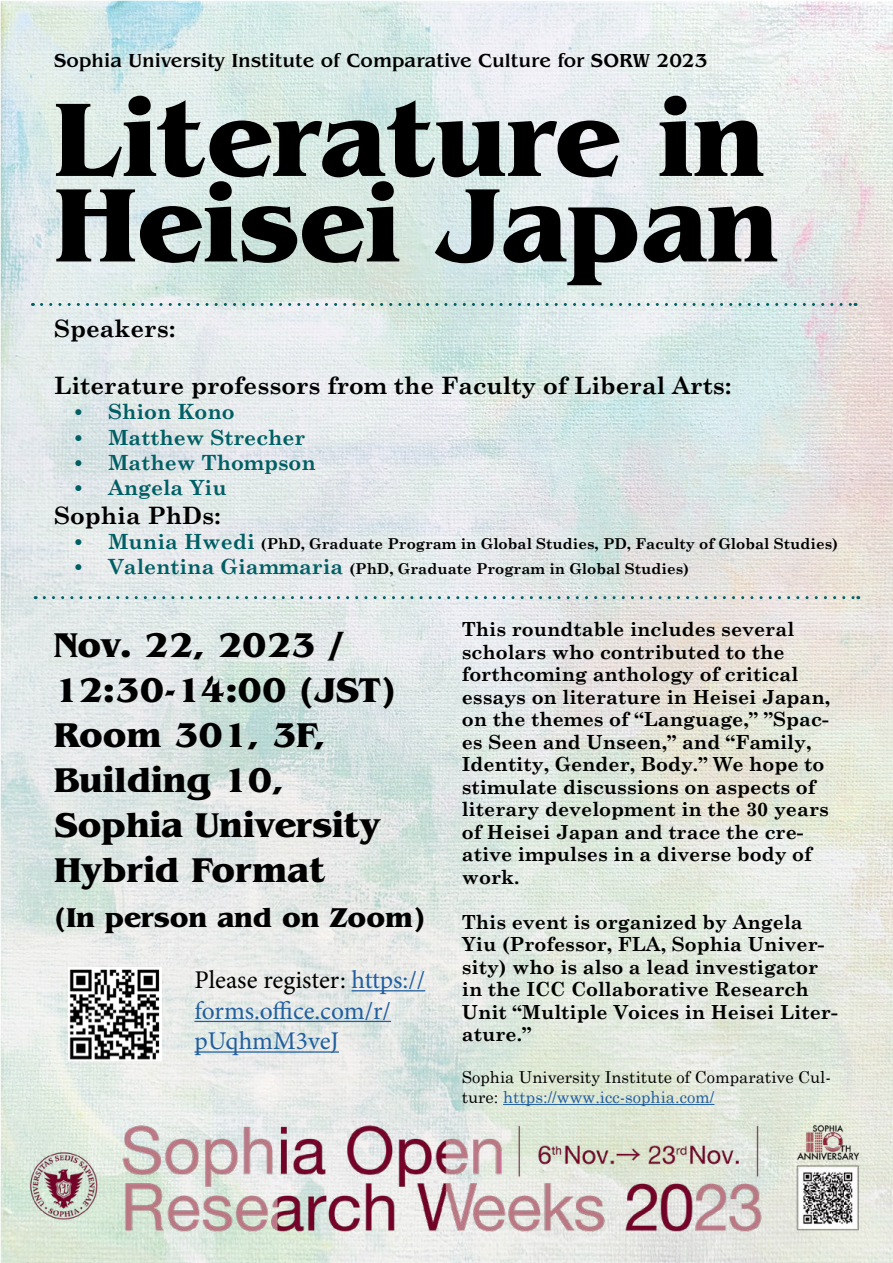
<style>
.page{position:relative;width:893px;height:1263px;background:#fff}
.page>*{position:absolute;margin:0;border:0;box-sizing:border-box;transform-origin:0 0}
.t1{font:700 109.5px/85.5px "Benguiat Std";color:#000}
.t2{font:700 36px/45px "Benguiat Std";color:#000}
.t3{font:700 28.5px "Benguiat Std";color:#000}
.t4{font:25.5px/30.6px "Minion Pro";color:#215e9e}
.t5{font:700 24px "Century Schoolbook";color:#000}
.t6{font:700 21px "Century Schoolbook";color:#005f64}
.t7{font:700 19.5px/22.5px "Century Schoolbook";color:#000}
.t8{font:500 19.5px "Benguiat Std";color:#000}
.t9{font:16.5px/19.5px "Century Schoolbook";color:#000}
.t10{font:700 15px "Century Schoolbook";color:#000}
.s1{font-size:21px;color:#005f64}
.s2{color:#000}
.s3{color:#215e9e}
</style>
<div class="page">
<img style="left:0;top:8px;width:884px;height:1255px">
<hr style="left:352px;top:990px;width:73px;height:1px;background:#215e9e">
<hr style="left:194px;top:1021px;width:197px;height:1px;background:#215e9e">
<hr style="left:194px;top:1051px;width:145px;height:2px;background:#215e9e">
<hr style="left:503px;top:1104px;width:211px;height:1px;background:#215e9e">
<img style="left:69px;top:968px;width:93px;height:92px">
<svg style="left:41px;top:303px;width:815px;height:3px;background:#a7c6c6"></svg>
<svg style="left:44px;top:596px;width:815px;height:3px;background:#adc6c6"></svg>
<p class="t8" style="left:54px;top:50px;width:655px">Sophia University Institute of Comparative Culture for SORW 2023</p>
<h1 class="t1" style="left:54px;top:97px;width:726px">Literature in<br>Heisei Japan</h1>
<p class="t5" style="left:54px;top:313px;width:123px">Speakers:</p>
<p class="t5" style="left:54px;top:371px;width:679px">Literature professors from the Faculty of Liberal Arts:</p>
<p class="t6" style="left:72px;top:399px;width:164px">• Shion Kono</p>
<p class="t6" style="left:72px;top:424px;width:235px">• Matthew Strecher</p>
<p class="t6" style="left:72px;top:450px;width:245px">• Mathew Thompson</p>
<p class="t6" style="left:72px;top:475px;width:156px">• Angela Yiu</p>
<p class="t5" style="left:54px;top:501px;width:168px">Sophia PhDs:</p>
<p class="t10" style="left:72px;top:535px;width:768px"><span class="s1">• Munia Hwedi</span> (PhD, Graduate Program in Global Studies, PD, Faculty of Global Studies)</p>
<p class="t10" style="left:72px;top:560px;width:619px"><span class="s1">• Valentina Giammaria</span> (PhD, Graduate Program in Global Studies)</p>
<h2 class="t2" style="left:54px;top:623px;width:344px">Nov. 22, 2023 /<br>12:30-14:00 (JST)<br>Room 301, 3F,<br>Building 10,<br>Sophia University<br>Hybrid Format</h2>
<h3 class="t3" style="left:54px;top:901px;width:373px">(In person and on Zoom)</h3>
<h3 class="t4" style="left:194px;top:965px;width:232px"><span class="s2">Please register:</span> https:// forms.office.com/r/ pUqhmM3veJ</h3>
<p class="t7" style="left:462px;top:618px;width:370px">This roundtable includes several scholars who contributed to the forthcoming anthology of critical essays on literature in Heisei Japan, on the themes of “Language,” ”Spac&shy;es Seen and Unseen,” and “Family,<br>Identity, Gender, Body.” We hope to stimulate discussions on aspects of literary development in the 30 years of Heisei Japan and trace the cre&shy;ative impulses in a diverse body of work.</p>
<p class="t7" style="left:462px;top:910px;width:377px">This event is organized by Angela<br>Yiu (Professor, FLA, Sophia Univer&shy;sity) who is also a lead investigator in the ICC Collaborative Research<br>Unit “Multiple Voices in Heisei Liter&shy;ature.”</p>
<p class="t9" style="left:462px;top:1067px;width:371px">Sophia University Institute of Comparative Cul&shy;ture: <span class="s3">https://www.icc-sophia.com/</span></p>
</div>
